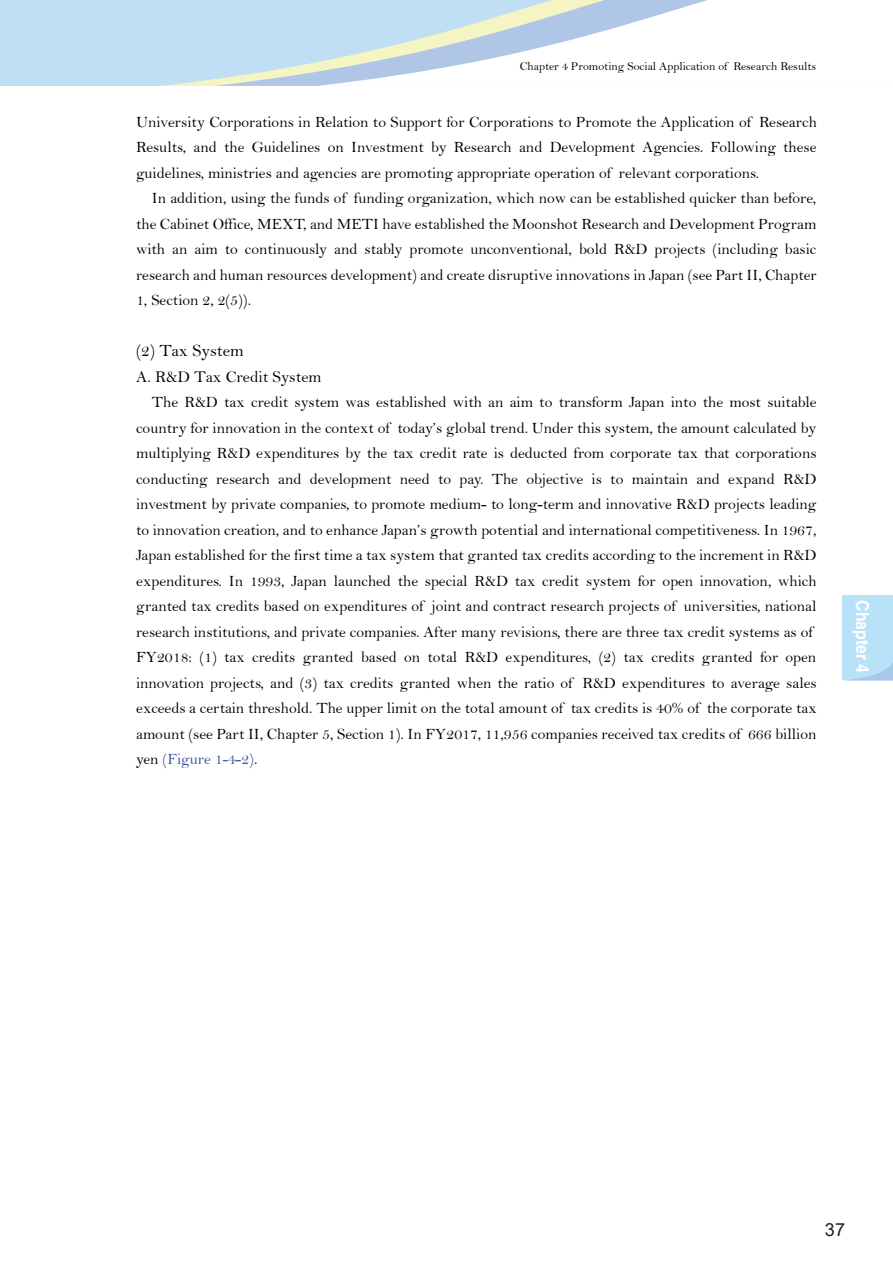
<style>
.page{position:relative;width:893px;height:1263px;background:#fff}
.page>*{position:absolute;margin:0;border:0;box-sizing:border-box;transform-origin:0 0}
.t1{font:700 18px "Helvetica";color:#fff;scale:.88 1}
.t2{font:18px "Arial";color:#231f20}
.t3{font:17.25px "Bell";color:#000}
.t4{font:16.5px "Bell";color:#000}
.t5{font:15.75px/25.5px "Bell";color:#000}
.t6{font:12px "Bell";color:#000}
.s1{color:#3553a1}
</style>
<div class="page">
<div style="left:842px;top:595px;width:51px;height:85px;background:#b9e1f7"></div>
<div style="left:0;top:0;width:893px;height:86px;background:#c1dff4"></div>
<svg style="left:214px;top:62px;width:103px;height:24px"></svg>
<svg style="left:317px;top:0;width:576px;height:86px;fill:#fff"></svg>
<p class="t6" style="left:520px;top:59px;width:298px">Chapter 4 Promoting Social Application of Research Results</p>
<p class="t5" style="left:136px;top:109px;width:682px">University Corporations in Relation to Support for Corporations to Promote the Application of Research</p>
<p class="t5" style="left:136px;top:134px;width:682px">Results, and the Guidelines on Investment by Research and Development Agencies. Following these</p>
<p class="t5" style="left:136px;top:160px;width:625px">guidelines, ministries and agencies are promoting appropriate operation of relevant corporations.</p>
<p class="t5" style="left:152px;top:185px;width:666px">In addition, using the funds of funding organization, which now can be established quicker than before,</p>
<p class="t5" style="left:136px;top:211px;width:682px">the Cabinet Office, MEXT, and METI have established the Moonshot Research and Development Program</p>
<p class="t5" style="left:136px;top:236px;width:682px">with an aim to continuously and stably promote unconventional, bold R&amp;D projects (including basic</p>
<p class="t5" style="left:136px;top:262px;width:682px">research and human resources development) and create disruptive innovations in Japan (see Part II, Chapter</p>
<p class="t5" style="left:136px;top:287px;width:117px">1, Section 2, 2(5)).</p>
<p class="t3" style="left:136px;top:340px;width:109px">(2) Tax System</p>
<p class="t4" style="left:136px;top:367px;width:187px">A. R&amp;D Tax Credit System</p>
<p class="t5" style="left:136px;top:389px;width:682px;text-indent:16px">The R&amp;D tax credit system was established with an aim to transform Japan into the most suitable country for innovation in the context of today’s global trend. Under this system, the amount calculated by multiplying R&amp;D expenditures by the tax credit rate is deducted from corporate tax that corporations conducting research and development need to pay. The objective is to maintain and expand R&amp;D investment by private companies, to promote medium- to long-term and innovative R&amp;D projects leading to innovation creation, and to enhance Japan’s growth potential and international competitiveness. In 1967, Japan established for the first time a tax system that granted tax credits according to the increment in R&amp;D expenditures. In 1993, Japan launched the special R&amp;D tax credit system for open innovation, which granted tax credits based on expenditures of joint and contract research projects of universities, national research institutions, and private companies. After many revisions, there are three tax credit systems as of FY2018: (1) tax credits granted based on total R&amp;D expenditures, (2) tax credits granted for open innovation projects, and (3) tax credits granted when the ratio of R&amp;D expenditures to average sales exceeds a certain threshold. The upper limit on the total amount of tax credits is 40% of the corporate tax amount (see Part II, Chapter 5, Section 1). In FY2017, 11,956 companies received tax credits of 666 billion yen <span class="s1">(Figure 1-4-2)</span>.</p>
<p class="t1" style="left:873px;top:600px;width:85px;rotate:90deg">Chapter 4</p>
<p class="t2" style="left:825px;top:1217px;width:22px">37</p>
</div>
